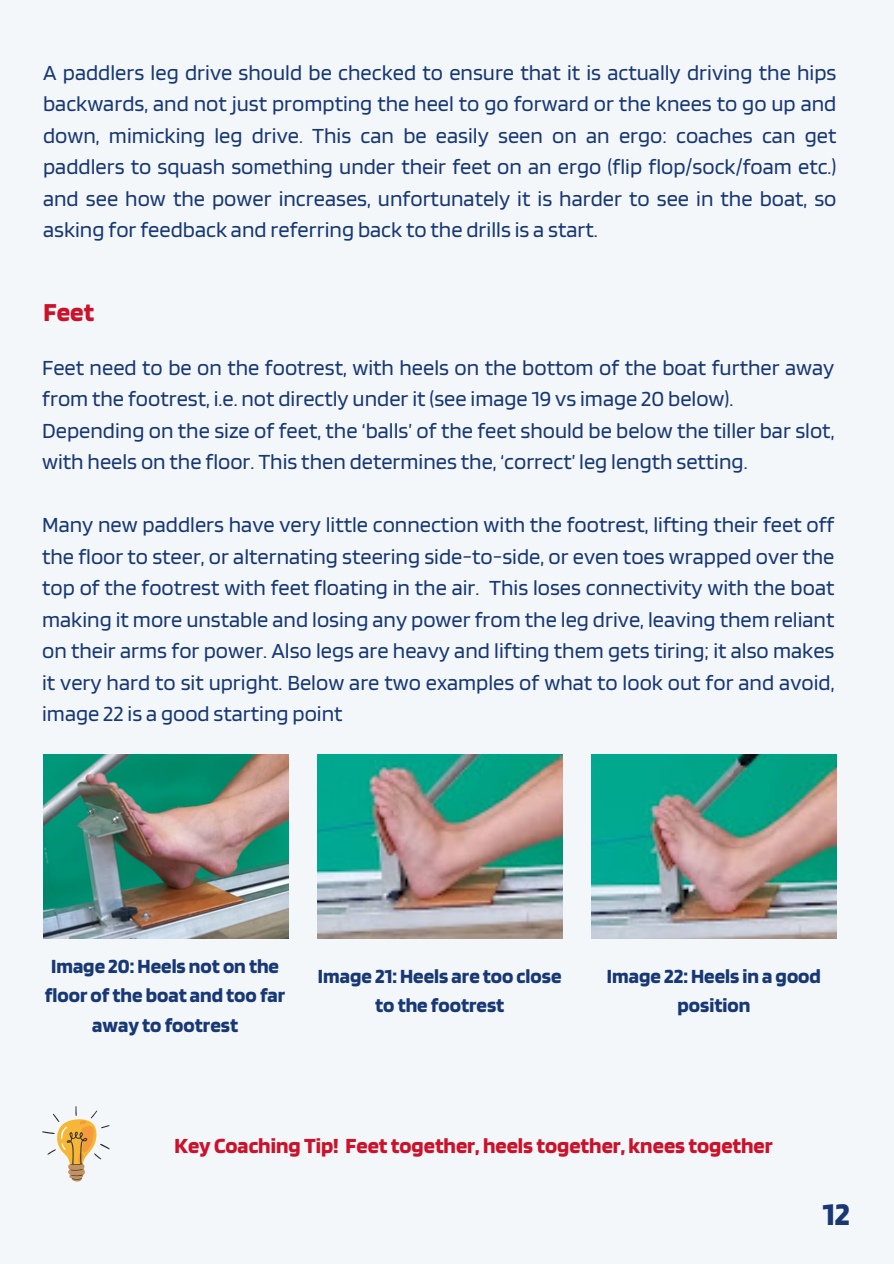
<style>
.page{position:relative;width:894px;height:1264px;background:#fff}
.page>*{position:absolute;margin:0;border:0;box-sizing:border-box;transform-origin:0 0}
.t1{font:700 33px "Blinker";color:#183875}
.t2{font:700 27px "Blinker";color:#cc112a}
.t3{font:22.5px/31.5px "Blinker";color:#183875}
.t4{font:700 22.5px "Blinker";color:#cc112a}
.t5{font:700 21px/29.2px "Blinker";color:#183875;text-align:center}
</style>
<div class="page">
<div style="left:0;top:0;width:893px;height:1263px;background:#f3f7fa"></div>
<img style="left:43px;top:754px;width:245px;height:184px">
<img style="left:591px;top:754px;width:245px;height:184px">
<img style="left:317px;top:754px;width:245px;height:184px">
<svg style="left:42px;top:1106px;width:68px;height:75px"></svg>
<p class="t3" style="left:43px;top:56px;width:794px;text-align:justify">A paddlers leg drive should be checked to ensure that it is actually driving the hips backwards, and not just prompting the heel to go forward or the knees to go up and down, mimicking leg drive. This can be easily seen on an ergo: coaches can get paddlers to squash something under their feet on an ergo (flip flop/sock/foam etc.) and see how the power increases, unfortunately it is harder to see in the boat, so asking for feedback and referring back to the drills is a start.</p>
<h2 class="t2" style="left:44px;top:294px;width:52px">Feet</h2>
<p class="t3" style="left:42px;top:351px;width:793px">Feet need to be on the footrest, with heels on the bottom of the boat further away from the footrest, i.e. not directly under it (see image 19 vs image 20 below).</p>
<p class="t3" style="left:42px;top:414px;width:793px">Depending on the size of feet, the ‘balls’ of the feet should be below the tiller bar slot, with heels on the floor. This then determines the, ‘correct’ leg length setting.</p>
<p class="t3" style="left:42px;top:508px;width:793px;text-align:justify">Many new paddlers have very little connection with the footrest, lifting their feet off the floor to steer, or alternating steering side-to-side, or even toes wrapped over the top of the footrest with feet floating in the air. This loses connectivity with the boat making it more unstable and losing any power from the leg drive, leaving them reliant on their arms for power. Also legs are heavy and lifting them gets tiring; it also makes it very hard to sit upright. Below are two examples of what to look out for and avoid, image 22 is a good starting point</p>
<h2 class="t5" style="left:45px;top:951px;width:242px">Image 20:Heels not on the floor ofthe boat and too far away to footrest</h2>
<p class="t5" style="left:318px;top:960px;width:245px">Image 21:Heels are too close to the footrest</p>
<h2 class="t5" style="left:606px;top:960px;width:215px">Image 22:Heels in a good position</h2>
<h2 class="t4" style="left:174px;top:1130px;width:599px">Key Coaching Tip! Feettogether, heels together, knees together</h2>
<p class="t1" style="left:822px;top:1193px;width:29px">12</p>
</div>
